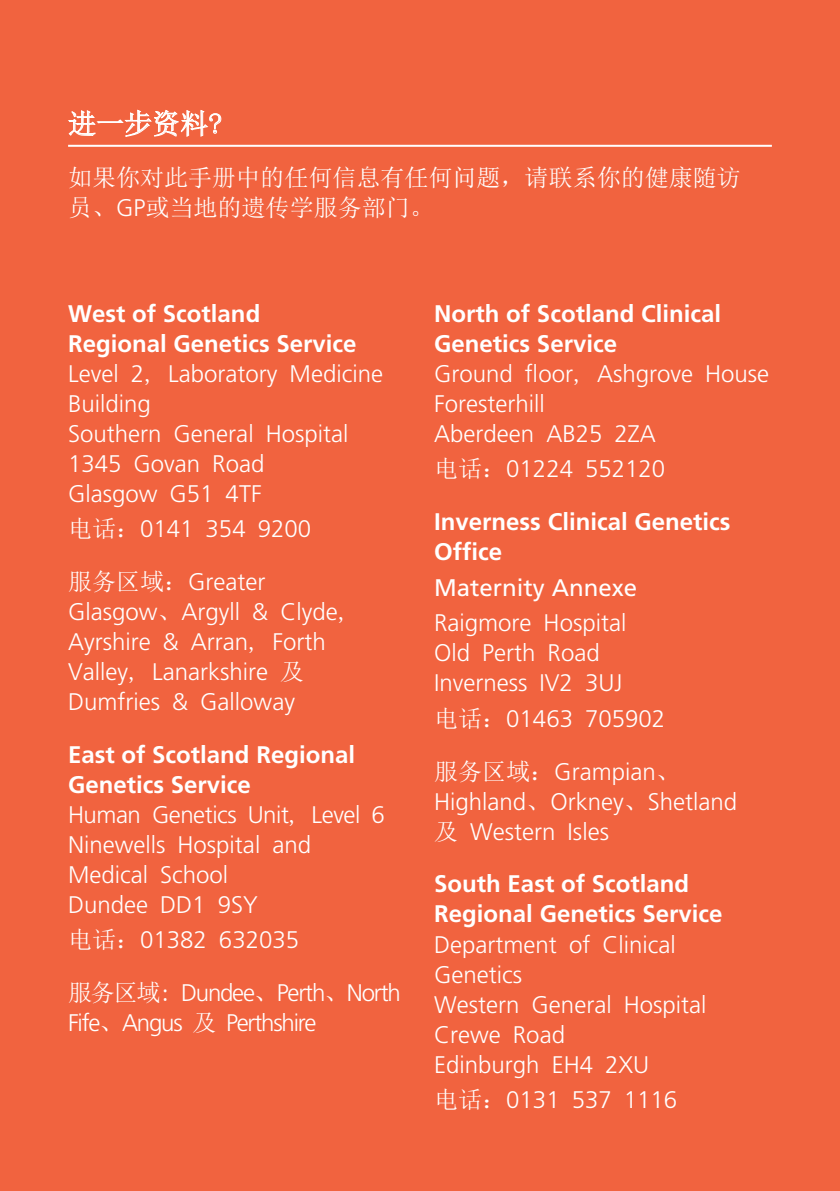
<style>
.page{position:relative;width:840px;height:1191px;background:#fff}
.page>*{position:absolute;margin:0;border:0;box-sizing:border-box;transform-origin:0 0}
.Headline_1{font:28px "Sim Sun";color:#fff}
.Grey_body_text{font:300 24px/30px "Frutiger";color:#fff}
.Grey_body_text-2{font:24px/30px "Sim Sun";color:#fff}
.Grey_body_text-3{font:300 24px/30px "Frutiger";letter-spacing:-.05em;color:#fff}
.Grey_body_text-4{font:700 24px/30px "Frutiger";color:#fff}
.Grey_body_text-5{font:24px "Frutiger";color:#fff}
.s1{font-family:"Frutiger";font-weight:300}
.s2{font-weight:700}
.s3{font-family:"Sim Sun";font-weight:400}
</style>
<div class="page">
<div style="left:0;top:0;width:839px;height:1191px;background:#f1633f"></div>
<hr style="left:68px;top:145px;width:703px;height:2px;background:#fff">
<svg style="left:68px;top:109px;width:153px;height:28px"></svg>
<p class="Headline_1" style="left:68px;top:109px;width:155px">进一步资料?</p>
<p class="Grey_body_text-2" style="left:68px;top:163px;width:673px">如果你对此手册中的任何信息有任何问题，请联系你的健康随访员、<span class="s1">GP</span>或当地的遗传学服务部门。</p>
<p class="Grey_body_text" style="left:68px;top:299px;width:316px"><span class="s2">West of Scotland<br>Regional Genetics Service<br></span>Level 2<span class="s3">,</span> Laboratory Medicine<br>Building<br>Southern General Hospital<br>1345 Govan Road<br>Glasgow G51 4TF</p>
<p class="Grey_body_text" style="left:68px;top:514px;width:244px"><span class="s3">电话：</span>0141 354 9200</p>
<p class="Grey_body_text" style="left:68px;top:567px;width:283px"><span class="s3">服务区域：</span>Greater<br>Glasgow<span class="s3">、</span>Argyll &amp; Clyde<span class="s3">,<br></span>Ayrshire &amp; Arran<span class="s3">,</span> Forth<br>Valley<span class="s3">,</span> Lanarkshire <span class="s3">及<br></span>Dumfries &amp; Galloway</p>
<p class="Grey_body_text" style="left:68px;top:740px;width:318px"><span class="s2">East of Scotland Regional<br>Genetics Service<br></span>Human Genetics Unit<span class="s3">,</span> Level 6<br>Ninewells Hospital and<br>Medical School<br>Dundee DD1 9SY</p>
<p class="Grey_body_text" style="left:68px;top:925px;width:232px"><span class="s3">电话：</span>01382 632035</p>
<p class="Grey_body_text-3" style="left:68px;top:978px;width:334px"><span class="s3">服务区域:</span> Dundee<span class="s3">、</span>Perth<span class="s3">、</span>North<br>Fife<span class="s3">、</span>Angus <span class="s3">及</span> Perthshire</p>
<p class="Grey_body_text" style="left:434px;top:299px;width:336px"><span class="s2">North of Scotland Clinical<br>Genetics Service<br></span>Ground floor<span class="s3">,</span> Ashgrove House<br>Foresterhill<br>Aberdeen AB25 2ZA</p>
<p class="Grey_body_text" style="left:434px;top:454px;width:232px"><span class="s3">电话：</span>01224 552120</p>
<p class="Grey_body_text-4" style="left:434px;top:507px;width:298px">Inverness Clinical Genetics<br>Office</p>
<p class="Grey_body_text-5" style="left:434px;top:573px;width:204px">Maternity Annexe</p>
<p class="Grey_body_text" style="left:434px;top:608px;width:194px">Raigmore Hospital<br>Old Perth Road<br>Inverness IV2 3UJ</p>
<p class="Grey_body_text" style="left:434px;top:704px;width:232px"><span class="s3">电话：</span>01463 705902</p>
<p class="Grey_body_text" style="left:434px;top:757px;width:304px"><span class="s3">服务区域：</span>Grampian<span class="s3">、<br></span>Highland<span class="s3">、</span>Orkney<span class="s3">、</span>Shetland<span class="s3">及</span> Western Isles</p>
<p class="Grey_body_text" style="left:434px;top:869px;width:290px"><span class="s2">South East of Scotland<br>Regional Genetics Service<br></span>Department of Clinical<br>Genetics<br>Western General Hospital<br>Crewe Road<br>Edinburgh EH4 2XU</p>
<p class="Grey_body_text" style="left:434px;top:1085px;width:244px"><span class="s3">电话：</span>0131 537 1116</p>
</div>
